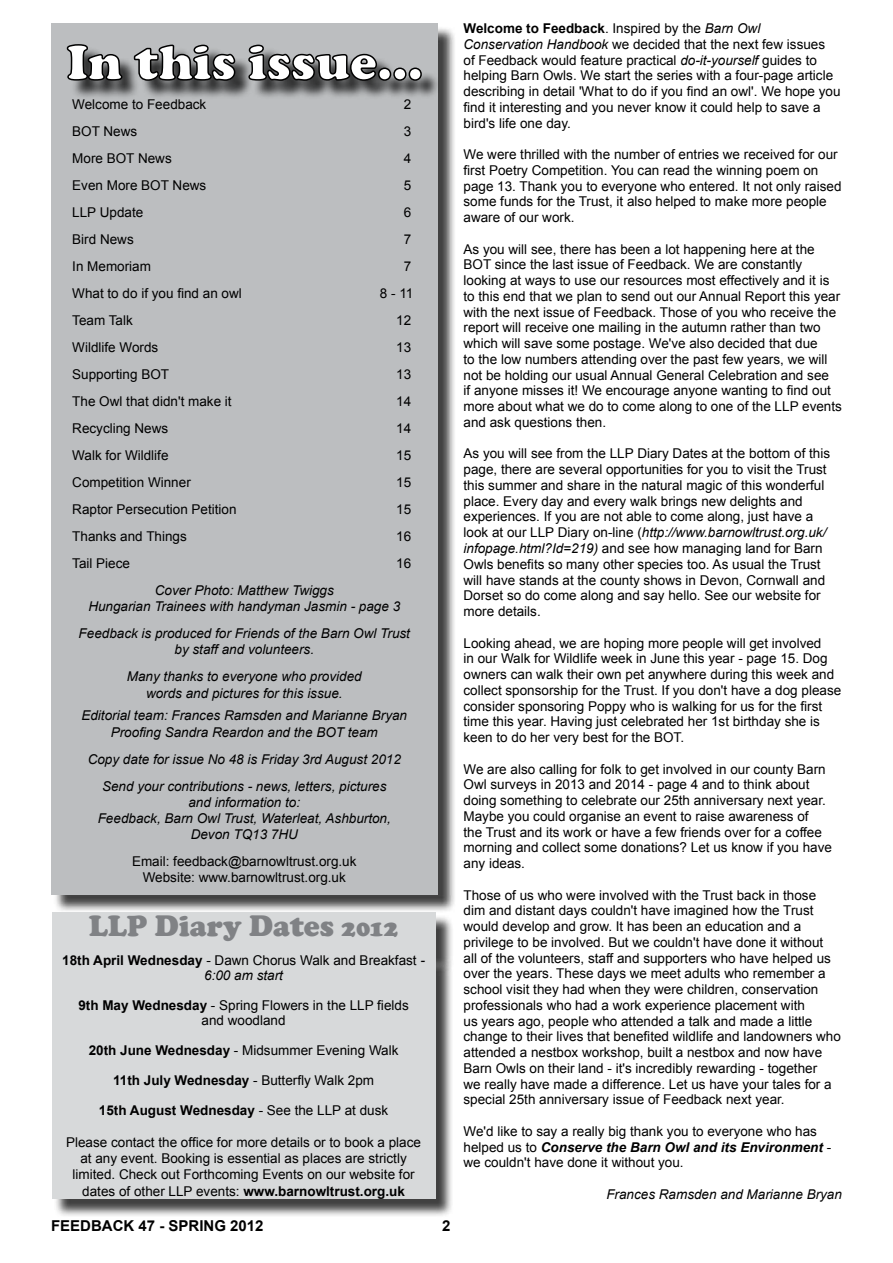
<style>
.page{position:relative;width:893px;height:1263px;background:#fff}
.page>*{position:absolute;margin:0;border:0;box-sizing:border-box;transform-origin:0 0}
.t1{font:900 30px "Cooper";color:#808285}
.t2{font:700 15px "Arial";color:#000}
.t3{font:13.5px/15.8px "Arial";color:#000}
.t4{font:italic 13.5px/16.2px "Arial";color:#000;text-align:center}
.t5{font:700 13.5px "Arial";color:#000}
.s1{font-size:24px}
.s2{font-weight:700}
.s3{font-style:italic}
.s4{font-weight:400}
.s5{font-weight:700;font-style:italic}
</style>
<div class="page">
<div style="left:53px;top:26px;width:403px;height:887px;background:#000;opacity:.75"></div>
<div style="left:51px;top:23px;width:387px;height:872px;background:#bcbec0"></div>
<div style="left:54px;top:914px;width:400px;height:59px;background:#000;opacity:.75"></div>
<div style="left:52px;top:912px;width:383px;height:42px;background:#d7d9da"></div>
<div style="left:54px;top:957px;width:400px;height:261px;background:#000;opacity:.75"></div>
<div style="left:52px;top:955px;width:383px;height:244px;background:#d7d9da"></div>
<div style="left:70px;top:47px;width:370px;height:52px;background:#000;opacity:.75"></div>
<svg style="left:66px;top:44px;width:357px;height:55px"></svg>
<p class="t3" style="left:72px;top:97px;width:136px">Welcome to Feedback</p>
<p class="t3" style="left:404px;top:97px;width:9px">2</p>
<p class="t3" style="left:72px;top:124px;width:67px">BOT News</p>
<p class="t3" style="left:404px;top:124px;width:9px">3</p>
<p class="t3" style="left:72px;top:151px;width:101px">More BOT News</p>
<p class="t3" style="left:404px;top:151px;width:9px">4</p>
<p class="t3" style="left:72px;top:178px;width:136px">Even More BOT News</p>
<p class="t3" style="left:404px;top:178px;width:9px">5</p>
<p class="t3" style="left:72px;top:205px;width:73px">LLP Update</p>
<p class="t3" style="left:404px;top:205px;width:9px">6</p>
<p class="t3" style="left:72px;top:232px;width:63px">Bird News</p>
<p class="t3" style="left:404px;top:232px;width:9px">7</p>
<p class="t3" style="left:72px;top:259px;width:80px">In Memoriam</p>
<p class="t3" style="left:404px;top:259px;width:9px">7</p>
<p class="t3" style="left:72px;top:286px;width:171px">What to do if you find an owl</p>
<p class="t3" style="left:380px;top:286px;width:35px">8 - 11</p>
<p class="t3" style="left:72px;top:313px;width:62px">Team Talk</p>
<p class="t3" style="left:396px;top:313px;width:17px">12</p>
<p class="t3" style="left:72px;top:340px;width:88px">Wildlife Words</p>
<p class="t3" style="left:396px;top:340px;width:17px">13</p>
<p class="t3" style="left:72px;top:367px;width:98px">Supporting BOT</p>
<p class="t3" style="left:396px;top:367px;width:17px">13</p>
<p class="t3" style="left:72px;top:394px;width:161px">The Owl that didn't make it</p>
<p class="t3" style="left:396px;top:394px;width:17px">14</p>
<p class="t3" style="left:72px;top:421px;width:98px">Recycling News</p>
<p class="t3" style="left:396px;top:421px;width:17px">14</p>
<p class="t3" style="left:72px;top:448px;width:98px">Walk for Wildlife</p>
<p class="t3" style="left:396px;top:448px;width:17px">15</p>
<p class="t3" style="left:72px;top:475px;width:120px">Competition Winner</p>
<p class="t3" style="left:396px;top:475px;width:17px">15</p>
<p class="t3" style="left:72px;top:502px;width:166px">Raptor Persecution Petition</p>
<p class="t3" style="left:396px;top:502px;width:17px">15</p>
<p class="t3" style="left:72px;top:529px;width:116px">Thanks and Things</p>
<p class="t3" style="left:396px;top:529px;width:17px">16</p>
<p class="t3" style="left:72px;top:556px;width:59px">Tail Piece</p>
<p class="t3" style="left:396px;top:556px;width:17px">16</p>
<p class="t4" style="left:88px;top:582px;width:313px">Cover Photo: Matthew Twiggs<br>Hungarian Trainees with handyman Jasmin - page 3</p>
<p class="t4" style="left:79px;top:625px;width:333px">Feedback is produced for Friends of the Barn Owl Trust by staff and volunteers.</p>
<p class="t4" style="left:127px;top:669px;width:236px">Many thanks to everyone who provided words and pictures for this issue.</p>
<p class="t4" style="left:81px;top:708px;width:327px">Editorial team: Frances Ramsden and Marianne Bryan<br>Proofing Sandra Reardon and the BOT team</p>
<p class="t4" style="left:88px;top:745px;width:315px;line-height:27px">Copy date for issue No 48 is Friday 3rd August 2012<br>Send your contributions - news, letters, pictures</p>
<p class="t4" style="left:98px;top:794px;width:295px">and information to:<br>Feedback, Barn Owl Trust, Waterleat, Ashburton,<br>Devon TQ13 7HU</p>
<p class="t3" style="left:132px;top:853px;width:226px;line-height:16.2px;text-align:center">Email: feedback@barnowltrust.org.uk<br>Website: www.barnowltrust.org.uk</p>
<h1 class="t1" style="left:89px;top:908px;width:311px">LLP Diary Dates <span class="s1">2012</span></h1>
<p class="t3" style="left:62px;top:952px;width:364px;line-height:15px;text-align:center"><span class="s2">18th April Wednesday</span> - Dawn Chorus Walk and Breakfast <span class="s3">-<br>6:00 am start</span></p>
<p class="t3" style="left:78px;top:997px;width:332px;line-height:15px;text-align:center"><span class="s2">9th May Wednesday</span> - Spring Flowers in the LLP fields and woodland</p>
<p class="t3" style="left:89px;top:1042px;width:311px"><span class="s2">20th June Wednesday</span> - Midsummer Evening Walk</p>
<p class="t5" style="left:113px;top:1071px;width:263px">11th July Wednesday <span class="s4">- Butterfly Walk 2pm</span></p>
<p class="t5" style="left:99px;top:1101px;width:291px">15th August Wednesday <span class="s4">- See the LLP at dusk</span></p>
<p class="t3" style="left:66px;top:1134px;width:356px;line-height:16.2px;text-align:center">Please contact the office for more details or to book a place at any event. Booking is essential as places are strictly limited. Check out Forthcoming Events on our website for dates of other LLP events: <span class="s2">www.barnowltrust.org.uk</span></p>
<p class="t2" style="left:51px;top:1216px;width:214px">FEEDBACK 47 - SPRING 2012</p>
<p class="t2" style="left:442px;top:1216px;width:10px">2</p>
<p class="t3" style="left:463px;top:21px;width:379px"><span class="s2">Welcome to Feedback</span>. Inspired by the <span class="s3">Barn Owl Conservation Handbook</span> we decided that the next few issues<br>of Feedback would feature practical <span class="s3">do-it-yourself</span> guides to helping Barn Owls. We start the series with a four-page article describing in detail 'What to do if you find an owl'. We hope you find it interesting and you never know it could help to save a bird's life one day.</p>
<p class="t3" style="left:463px;top:147px;width:379px">We were thrilled with the number of entries we received for our first Poetry Competition. You can read the winning poem on page 13. Thank you to everyone who entered. It not only raised some funds for the Trust, it also helped to make more people aware of our work.</p>
<p class="t3" style="left:463px;top:241px;width:380px">As you will see, there has been a lot happening here at the BOT since the last issue of Feedback. We are constantly looking at ways to use our resources most effectively and it is to this end that we plan to send out our Annual Report this year with the next issue of Feedback. Those of you who receive the report will receive one mailing in the autumn rather than two which will save some postage. We've also decided that due<br>to the low numbers attending over the past few years, we will not be holding our usual Annual General Celebration and see<br>if anyone misses it! We encourage anyone wanting to find out more about what we do to come along to one of the LLP events and ask questions then.</p>
<p class="t3" style="left:463px;top:446px;width:368px">As you will see from the LLP Diary Dates at the bottom of this page, there are several opportunities for you to visit the Trust this summer and share in the natural magic of this wonderful place. Every day and every walk brings new delights and experiences. If you are not able to come along, just have a look at our LLP Diary on-line (<span class="s3">http://www.barnowltrust.org.uk/ infopage.html?Id=219)</span> and see how managing land for Barn Owls benefits so many other species too. As usual the Trust will have stands at the county shows in Devon, Cornwall and Dorset so do come along and say hello. See our website for more details.</p>
<p class="t3" style="left:463px;top:635px;width:379px">Looking ahead, we are hoping more people will get involved<br>in our Walk for Wildlife week in June this year - page 15. Dog owners can walk their own pet anywhere during this week and collect sponsorship for the Trust. If you don't have a dog please consider sponsoring Poppy who is walking for us for the first time this year. Having just celebrated her 1st birthday she is keen to do her very best for the BOT.</p>
<p class="t3" style="left:463px;top:761px;width:370px">We are also calling for folk to get involved in our county Barn Owl surveys in 2013 and 2014 - page 4 and to think about doing something to celebrate our 25th anniversary next year.<br>Maybe you could organise an event to raise awareness of<br>the Trust and its work or have a few friends over for a coffee morning and collect some donations? Let us know if you have any ideas.</p>
<p class="t3" style="left:463px;top:887px;width:379px">Those of us who were involved with the Trust back in those dim and distant days couldn't have imagined how the Trust would develop and grow. It has been an education and a privilege to be involved. But we couldn't have done it without<br>all of the volunteers, staff and supporters who have helped us over the years. These days we meet adults who remember a school visit they had when they were children, conservation professionals who had a work experience placement with<br>us years ago, people who attended a talk and made a little change to their lives that benefited wildlife and landowners who attended a nestbox workshop, built a nestbox and now have Barn Owls on their land - it's incredibly rewarding - together<br>we really have made a difference. Let us have your tales for a special 25th anniversary issue of Feedback next year.</p>
<p class="t3" style="left:463px;top:1123px;width:369px">We'd like to say a really big thank you to everyone who has helped us to <span class="s5">Conserve the Barn Owl and its Environment</span> - we couldn't have done it without you.</p>
<p class="t4" style="left:606px;top:1187px;width:237px">Frances Ramsden and Marianne Bryan</p>
</div>
